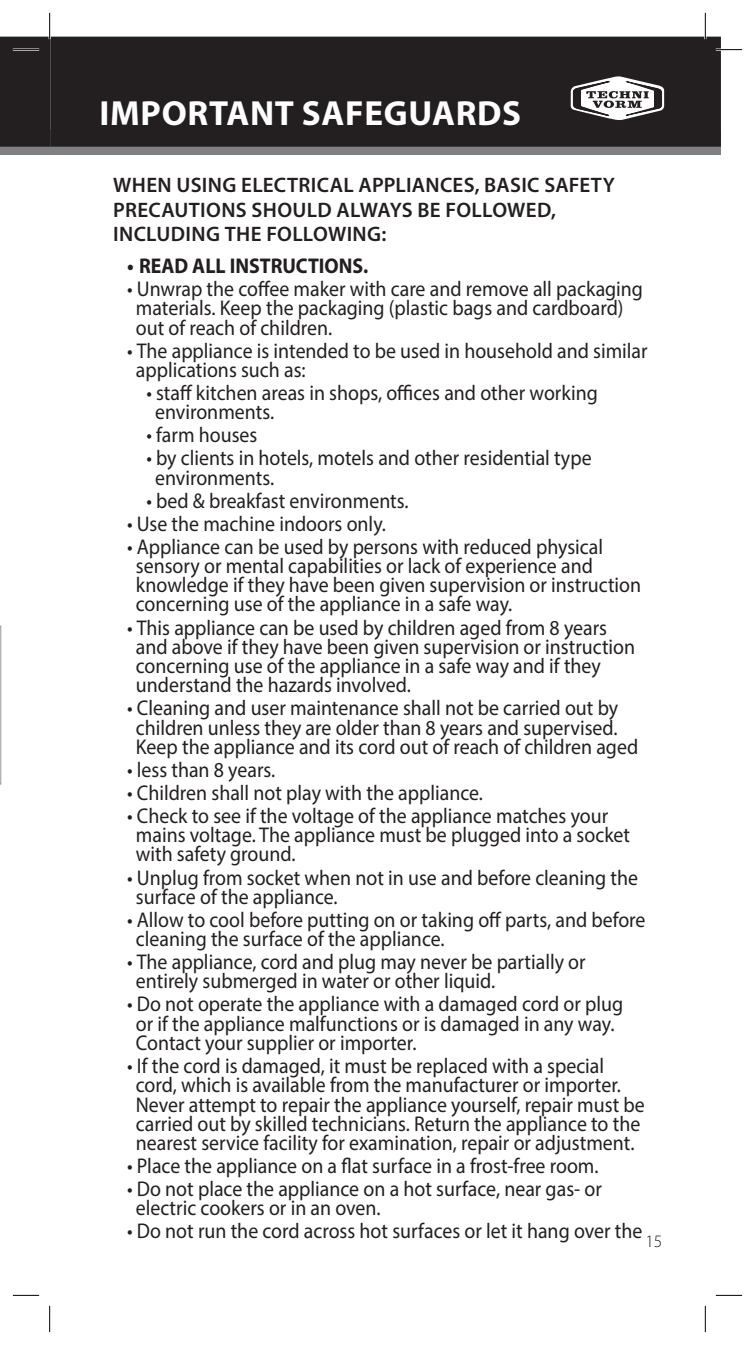
<style>
.page{position:relative;width:755px;height:1345px;background:#fff}
.page>*{position:absolute;margin:0;border:0;box-sizing:border-box;transform-origin:0 0}
.t1{font:700 35px "Myriad Pro";letter-spacing:.02em;color:#fff}
.t2{font:21.35px/19.2px "Myriad Pro";color:#231f20;scale:.93 1}
.t3{font:700 21.35px "Myriad Pro";color:#231f20;scale:.93 1}
.Subtitle{font:600 21px/24.5px "Myriad Pro";letter-spacing:.015em;color:#231f20}
.t4{font:300 17.5px "Myriad Pro";color:#231f20}
</style>
<div class="page">
<div style="left:51px;top:130px;width:669px;height:24px;background:#808083"></div>
<div style="left:0;top:130px;width:51px;height:24px;background:#808083"></div>
<div style="left:51px;top:37px;width:668px;height:109px;background:#231f20"></div>
<div style="left:51px;top:37px;width:669px;height:110px;border:2px solid #231f20"></div>
<svg style="left:570px;top:76px;width:93px;height:44px"></svg>
<svg style="left:0;top:625px;width:1px;height:159px"></svg>
<hr style="left:715px;top:49px;width:26px;height:2px;background:#fff">
<hr style="left:703px;top:13px;width:3px;height:26px;background:#fff">
<svg style="left:715px;top:49px;width:26px;height:1px"></svg>
<svg style="left:13px;top:1294px;width:26px;height:1px"></svg>
<svg style="left:716px;top:1294px;width:25px;height:1px"></svg>
<svg style="left:0;top:13px;width:51px;height:134px"></svg>
<svg style="left:49px;top:1305px;width:1px;height:26px"></svg>
<svg style="left:704px;top:13px;width:1px;height:26px"></svg>
<svg style="left:704px;top:1306px;width:1px;height:25px"></svg>
<h1 class="t1" style="left:99px;top:91px;width:423px">IMPORTANT SAFEGUARDS</h1>
<p class="Subtitle" style="left:113px;top:173px;width:503px">WHEN USING ELECTRICAL APPLIANCES, BASIC SAFETY<br>PRECAUTIONS SHOULD ALWAYS BE FOLLOWED,<br>INCLUDING THE FOLLOWING:</p>
<p class="t3" style="left:127px;top:252px;width:261px">• READ ALL INSTRUCTIONS.</p>
<p class="t2" style="left:136px;top:279px;width:546px;text-indent:-9px">• Unwrap the coffee maker with care and remove all packaging materials. Keep the packaging (plastic bags and cardboard) out of reach of children.</p>
<p class="t2" style="left:136px;top:340px;width:551px;text-indent:-9px">• The appliance is intended to be used in household and similar applications such as:</p>
<p class="t2" style="left:155px;top:383px;width:477px;text-indent:-9px">• staff kitchen areas in shops, offices and other working environments.</p>
<p class="t2" style="left:146px;top:425px;width:121px">• farm houses</p>
<p class="t2" style="left:155px;top:448px;width:470px;text-indent:-9px">• by clients in hotels, motels and other residential type environments.</p>
<p class="t2" style="left:146px;top:490px;width:283px">• bed &amp; breakfast environments.</p>
<p class="t2" style="left:127px;top:513px;width:280px">• Use the machine indoors only.</p>
<p class="t2" style="left:136px;top:536px;width:544px;text-indent:-9px">• Appliance can be used by persons with reduced physical sensory or mental capabilities or lack of experience and knowledge if they have been given supervision or instruction concerning use of the appliance in a safe way.</p>
<p class="t2" style="left:136px;top:617px;width:538px;text-indent:-9px">• This appliance can be used by children aged from 8 years and above if they have been given supervision or instruction concerning use of the appliance in a safe way and if they understand the hazards involved.</p>
<p class="t2" style="left:136px;top:698px;width:541px;text-indent:-9px">• Cleaning and user maintenance shall not be carried out by children unless they are older than 8 years and supervised.<br>Keep the appliance and its cord out of reach of children aged</p>
<p class="t2" style="left:127px;top:759px;width:161px">• less than 8 years.</p>
<p class="t2" style="left:127px;top:782px;width:384px">• Children shall not play with the appliance.</p>
<p class="t2" style="left:136px;top:805px;width:532px;text-indent:-9px">• Check to see if the voltage of the appliance matches your mains voltage. The appliance must be plugged into a socket with safety ground.</p>
<p class="t2" style="left:136px;top:867px;width:541px;text-indent:-9px">• Unplug from socket when not in use and before cleaning the surface of the appliance.</p>
<p class="t2" style="left:136px;top:909px;width:549px;text-indent:-9px">• Allow to cool before putting on or taking off parts, and before cleaning the surface of the appliance.</p>
<p class="t2" style="left:136px;top:952px;width:485px;text-indent:-9px">• The appliance, cord and plug may never be partially or entirely submerged in water or other liquid.</p>
<p class="t2" style="left:136px;top:994px;width:525px;text-indent:-9px">• Do not operate the appliance with a damaged cord or plug or if the appliance malfunctions or is damaged in any way.<br>Contact your supplier or importer.</p>
<p class="t2" style="left:136px;top:1055px;width:548px;text-indent:-9px">• If the cord is damaged, it must be replaced with a special cord, which is available from the manufacturer or importer.<br>Never attempt to repair the appliance yourself, repair must be carried out by skilled technicians. Return the appliance to the nearest service facility for examination, repair or adjustment.</p>
<p class="t2" style="left:127px;top:1155px;width:508px">• Place the appliance on a flat surface in a frost-free room.</p>
<p class="t2" style="left:136px;top:1178px;width:502px;text-indent:-9px">• Do not place the appliance on a hot surface, near gas- or electric cookers or in an oven.</p>
<p class="t2" style="left:127px;top:1221px;width:555px">• Do not run the cord across hot surfaces or let it hang over the</p>
<p class="t4" style="left:645px;top:1231px;width:19px">15</p>
</div>
